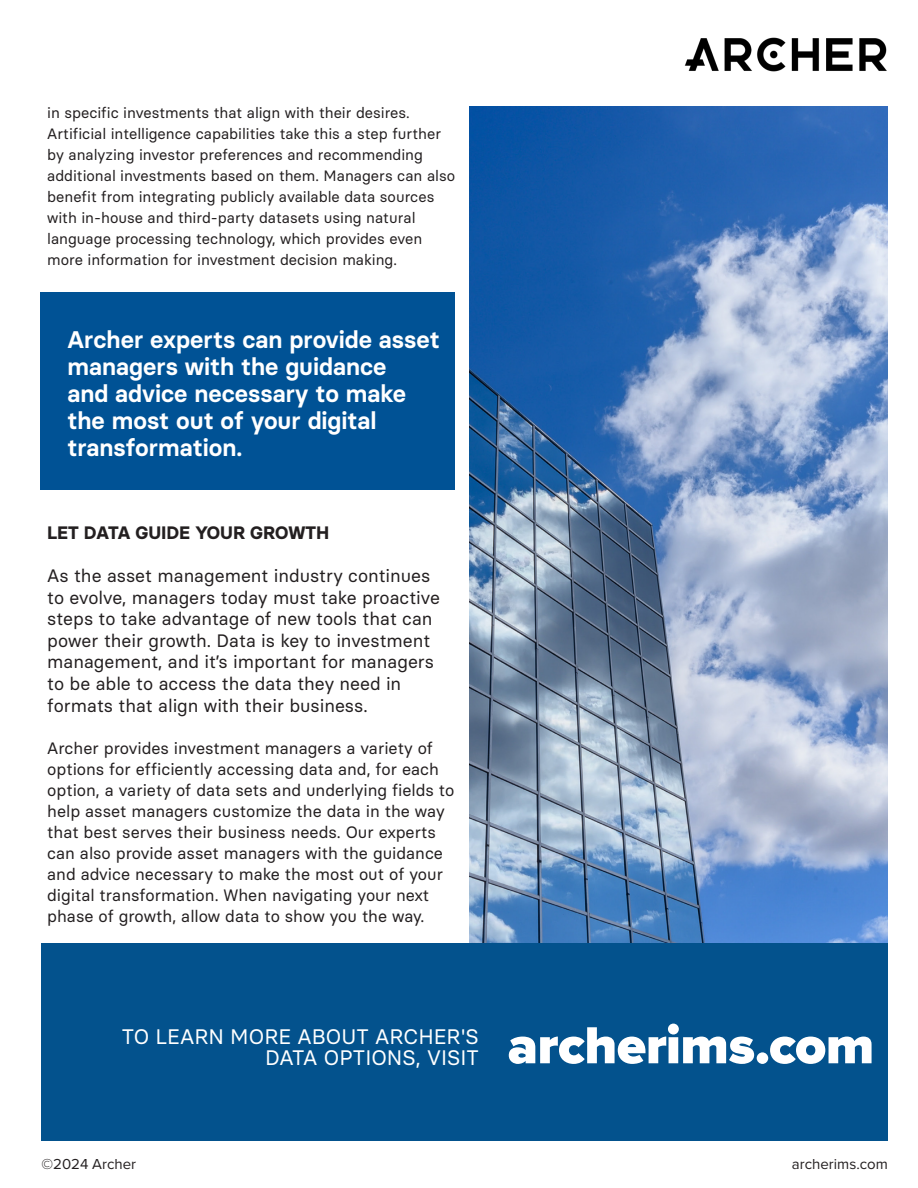
<style>
.page{position:relative;width:918px;height:1188px;background:#fff}
.page>*{position:absolute;margin:0;border:0;box-sizing:border-box;transform-origin:0 0}
.t1{font:900 54px "Proxima Nova";letter-spacing:-.01em;color:#fff}
.t2{font:600 24px/27px "Basier Circle";color:#fff}
.t3{font:21px/21px "Basier Circle";color:#fff;text-align:right}
.t4{font:18px/21.6px "Basier Circle";color:#231f20}
.t5{font:700 18px "Basier Circle";color:#231f20}
.t6{font:16.5px/21px "Basier Circle";color:#231f20}
.t7{font:15px/21px "Basier Circle";color:#231f20}
.t8{font:15px "Proxima Nova";color:#231f20}
</style>
<div class="page">
<div style="left:40px;top:292px;width:415px;height:197px;background:#005295"></div>
<img style="left:470px;top:106px;width:418px;height:837px">
<div style="left:42px;top:943px;width:846px;height:197px;background:#03528d"></div>
<img style="left:684px;top:37px;width:203px;height:35px">
<p class="t7" style="left:47px;top:102px;width:409px">in specific investments that align with their desires.<br>Artificial intelligence capabilities take this a step further by analyzing investor preferences and recommending additional investments based on them. Managers can also benefit from integrating publicly available data sources with in-house and third-party datasets using natural language processing technology, which provides even more information for investment decision making.</p>
<p class="t2" style="left:68px;top:326px;width:374px">Archer experts can provide asset managers with the guidance<br>and advice necessary to make the most out of your digital transformation.</p>
<p class="t5" style="left:47px;top:521px;width:284px">LET DATA GUIDE YOUR GROWTH</p>
<p class="t4" style="left:47px;top:565px;width:394px">As the asset management industry continues to evolve, managers today must take proactive steps to take advantage of new tools that can power their growth. Data is key to investment management, and it’s important for managers to be able to access the data they need in formats that align with their business.</p>
<p class="t6" style="left:47px;top:737px;width:409px">Archer provides investment managers a variety of options for efficiently accessing data and, for each option, a variety of data sets and underlying fields to help asset managers customize the data in the way that best serves their business needs. Our experts can also provide asset managers with the guidance and advice necessary to make the most out of your digital transformation. When navigating your next phase of growth, allow data to show you the way.</p>
<p class="t3" style="left:122px;top:1026px;width:359px">TO LEARN MORE ABOUT ARCHER'S<br>DATA OPTIONS, VISIT</p>
<p class="t1" style="left:508px;top:1005px;width:368px">archerims.com</p>
<p class="t8" style="left:42px;top:1152px;width:96px">©2024 Archer</p>
<p class="t8" style="left:792px;top:1152px;width:97px">archerims.com</p>
</div>
